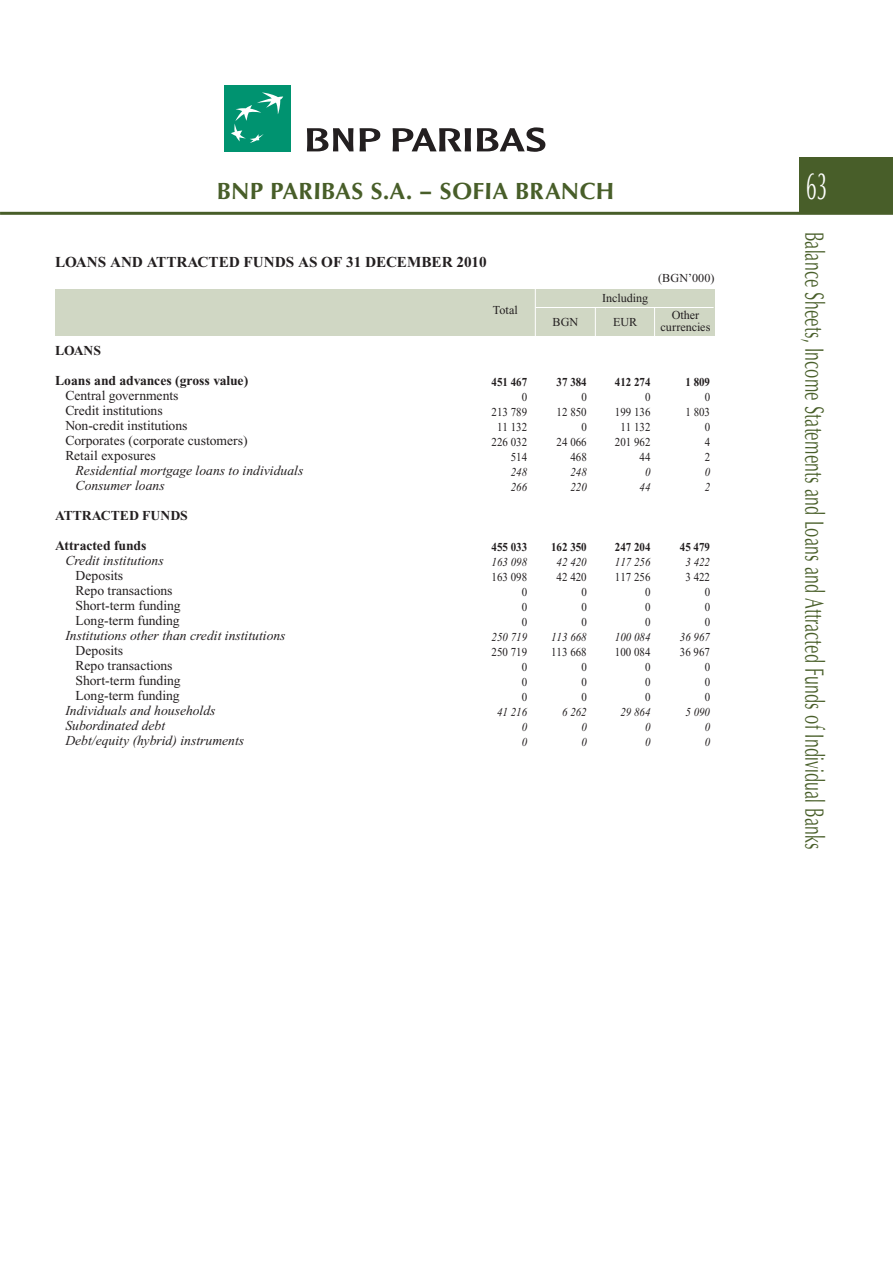
<style>
.page{position:relative;width:893px;height:1263px;background:#fff}
.page>*{position:absolute;margin:0;border:0;box-sizing:border-box;transform-origin:0 0}
.t1{font:39px "SP Optimal";color:#fff;scale:.5 1}
.t2{font:27px "SP Optimal";letter-spacing:.015em;color:#485e29;scale:.6 1}
.t3{font:700 24px "SP Optimal";letter-spacing:.005em;color:#485e29}
.t4{font:700 15px "SP Time";color:#231f20}
.t5{font:13.5px/15px "SP Time";color:#231f20}
.t6{font:italic 13.5px/15px "SP Time";color:#231f20}
.t7{font:700 13.5px "SP Time";color:#231f20}
.t8{font:12px "SP Time";color:#231f20;scale:.9 1}
.t9{font:italic 12px "SP Time";color:#231f20;scale:.9 1}
.t10{font:12px "SP Time";color:#231f20}
.t11{font:700 12px "SP Time";color:#231f20;scale:.9 1}
</style>
<div class="page">
<div style="left:799px;top:158px;width:93px;height:55px;background:#485e29"></div>
<hr style="left:0;top:212px;width:892px;height:3px;background:#485e29">
<div style="left:55px;top:289px;width:659px;height:47px;background:#d0d7c4"></div>
<hr style="left:535px;top:287px;width:1px;height:51px;background:#fff">
<hr style="left:535px;top:307px;width:178px;height:1px;background:#fff">
<hr style="left:595px;top:308px;width:1px;height:33px;background:#fff">
<hr style="left:654px;top:308px;width:1px;height:31px;background:#fff">
<div style="left:224px;top:85px;width:66px;height:66px;background:#009370"></div>
<svg style="left:231px;top:92px;width:52px;height:51px"></svg>
<svg style="left:307px;top:128px;width:46px;height:23px"></svg>
<svg style="left:359px;top:128px;width:21px;height:23px"></svg>
<svg style="left:392px;top:128px;width:79px;height:23px"></svg>
<svg style="left:477px;top:127px;width:68px;height:25px"></svg>
<h3 class="t3" style="left:217px;top:179px;width:399px">BNP PARIBAS S.A. – SOFIA BRANCH</h3>
<p class="t4" style="left:55px;top:256px;width:433px">LOANS AND ATTRACTED FUNDS AS OF 31 DECEMBER 2010</p>
<p class="t10" style="left:493px;top:306px;width:26px">Total</p>
<p class="t10" style="left:602px;top:294px;width:48px">Including</p>
<p class="t10" style="left:552px;top:318px;width:27px">BGN</p>
<p class="t10" style="left:613px;top:318px;width:26px">EUR</p>
<p class="t10" style="left:658px;top:273px;width:58px">(BGN’000)</p>
<p class="t10" style="left:671px;top:310px;width:29px">Other</p>
<p class="t10" style="left:660px;top:322px;width:51px">currencies</p>
<p class="t7" style="left:55px;top:345px;width:47px">LOANS</p>
<p class="t7" style="left:55px;top:375px;width:195px">Loans and advances (gross value)</p>
<p class="t5" style="left:65px;top:389px;width:184px">Central governments<br>Credit institutions<br>Non-credit institutions<br>Corporates (corporate customers)<br>Retail exposures</p>
<p class="t6" style="left:76px;top:464px;width:229px">Residential mortgage loans to individuals<br>Consumer loans</p>
<p class="t7" style="left:55px;top:510px;width:134px">ATTRACTED FUNDS</p>
<p class="t7" style="left:55px;top:540px;width:93px">Attracted funds</p>
<p class="t6" style="left:65px;top:554px;width:100px">Credit institutions</p>
<p class="t5" style="left:76px;top:569px;width:107px">Deposits<br>Repo transactions<br>Short-term funding<br>Long-term funding</p>
<p class="t6" style="left:65px;top:629px;width:222px">Institutions other than credit institutions</p>
<p class="t5" style="left:76px;top:644px;width:107px">Deposits<br>Repo transactions<br>Short-term funding<br>Long-term funding</p>
<p class="t6" style="left:65px;top:704px;width:180px">Individuals and households<br>Subordinated debt<br>Debt/equity (hybrid) instruments</p>
<p class="t11" style="left:491px;top:377px;width:41px">451 467</p>
<p class="t11" style="left:556px;top:377px;width:35px">37 384</p>
<p class="t11" style="left:615px;top:377px;width:41px">412 274</p>
<p class="t11" style="left:685px;top:377px;width:29px">1 809</p>
<p class="t8" style="left:522px;top:392px;width:8px">0</p>
<p class="t8" style="left:581px;top:392px;width:8px">0</p>
<p class="t8" style="left:645px;top:392px;width:8px">0</p>
<p class="t8" style="left:704px;top:392px;width:8px">0</p>
<p class="t8" style="left:491px;top:407px;width:41px">213 789</p>
<p class="t8" style="left:556px;top:407px;width:35px">12 850</p>
<p class="t8" style="left:615px;top:407px;width:41px">199 136</p>
<p class="t8" style="left:685px;top:407px;width:29px">1 803</p>
<p class="t8" style="left:497px;top:422px;width:35px">11 132</p>
<p class="t8" style="left:581px;top:422px;width:8px">0</p>
<p class="t8" style="left:620px;top:422px;width:35px">11 132</p>
<p class="t8" style="left:704px;top:422px;width:8px">0</p>
<p class="t8" style="left:491px;top:437px;width:41px">226 032</p>
<p class="t8" style="left:556px;top:437px;width:35px">24 066</p>
<p class="t8" style="left:615px;top:437px;width:41px">201 962</p>
<p class="t8" style="left:704px;top:437px;width:8px">4</p>
<p class="t8" style="left:511px;top:452px;width:20px">514</p>
<p class="t8" style="left:570px;top:452px;width:20px">468</p>
<p class="t8" style="left:639px;top:452px;width:14px">44</p>
<p class="t8" style="left:704px;top:452px;width:8px">2</p>
<p class="t9" style="left:511px;top:467px;width:20px">248</p>
<p class="t9" style="left:570px;top:467px;width:20px">248</p>
<p class="t9" style="left:645px;top:467px;width:8px">0</p>
<p class="t9" style="left:704px;top:467px;width:8px">0</p>
<p class="t9" style="left:511px;top:482px;width:20px">266</p>
<p class="t9" style="left:570px;top:482px;width:20px">220</p>
<p class="t9" style="left:639px;top:482px;width:14px">44</p>
<p class="t9" style="left:704px;top:482px;width:8px">2</p>
<p class="t11" style="left:491px;top:542px;width:41px">455 033</p>
<p class="t11" style="left:551px;top:542px;width:41px">162 350</p>
<p class="t11" style="left:615px;top:542px;width:41px">247 204</p>
<p class="t11" style="left:680px;top:542px;width:35px">45 479</p>
<p class="t9" style="left:491px;top:557px;width:41px">163 098</p>
<p class="t9" style="left:556px;top:557px;width:35px">42 420</p>
<p class="t9" style="left:615px;top:557px;width:41px">117 256</p>
<p class="t9" style="left:685px;top:557px;width:29px">3 422</p>
<p class="t8" style="left:491px;top:572px;width:41px">163 098</p>
<p class="t8" style="left:556px;top:572px;width:35px">42 420</p>
<p class="t8" style="left:615px;top:572px;width:41px">117 256</p>
<p class="t8" style="left:685px;top:572px;width:29px">3 422</p>
<p class="t8" style="left:522px;top:587px;width:8px">0</p>
<p class="t8" style="left:581px;top:587px;width:8px">0</p>
<p class="t8" style="left:645px;top:587px;width:8px">0</p>
<p class="t8" style="left:704px;top:587px;width:8px">0</p>
<p class="t8" style="left:522px;top:602px;width:8px">0</p>
<p class="t8" style="left:581px;top:602px;width:8px">0</p>
<p class="t8" style="left:645px;top:602px;width:8px">0</p>
<p class="t8" style="left:704px;top:602px;width:8px">0</p>
<p class="t8" style="left:522px;top:617px;width:8px">0</p>
<p class="t8" style="left:581px;top:617px;width:8px">0</p>
<p class="t8" style="left:645px;top:617px;width:8px">0</p>
<p class="t8" style="left:704px;top:617px;width:8px">0</p>
<p class="t9" style="left:491px;top:632px;width:41px">250 719</p>
<p class="t9" style="left:551px;top:632px;width:41px">113 668</p>
<p class="t9" style="left:615px;top:632px;width:41px">100 084</p>
<p class="t9" style="left:680px;top:632px;width:35px">36 967</p>
<p class="t8" style="left:491px;top:647px;width:41px">250 719</p>
<p class="t8" style="left:551px;top:647px;width:41px">113 668</p>
<p class="t8" style="left:615px;top:647px;width:41px">100 084</p>
<p class="t8" style="left:680px;top:647px;width:35px">36 967</p>
<p class="t8" style="left:522px;top:662px;width:8px">0</p>
<p class="t8" style="left:581px;top:662px;width:8px">0</p>
<p class="t8" style="left:645px;top:662px;width:8px">0</p>
<p class="t8" style="left:704px;top:662px;width:8px">0</p>
<p class="t8" style="left:522px;top:677px;width:8px">0</p>
<p class="t8" style="left:581px;top:677px;width:8px">0</p>
<p class="t8" style="left:645px;top:677px;width:8px">0</p>
<p class="t8" style="left:704px;top:677px;width:8px">0</p>
<p class="t8" style="left:522px;top:692px;width:8px">0</p>
<p class="t8" style="left:581px;top:692px;width:8px">0</p>
<p class="t8" style="left:645px;top:692px;width:8px">0</p>
<p class="t8" style="left:704px;top:692px;width:8px">0</p>
<p class="t9" style="left:497px;top:707px;width:35px">41 216</p>
<p class="t9" style="left:562px;top:707px;width:29px">6 262</p>
<p class="t9" style="left:620px;top:707px;width:35px">29 864</p>
<p class="t9" style="left:685px;top:707px;width:29px">5 090</p>
<p class="t9" style="left:522px;top:722px;width:8px">0</p>
<p class="t9" style="left:581px;top:722px;width:8px">0</p>
<p class="t9" style="left:645px;top:722px;width:8px">0</p>
<p class="t9" style="left:704px;top:722px;width:8px">0</p>
<p class="t9" style="left:522px;top:737px;width:8px">0</p>
<p class="t9" style="left:581px;top:737px;width:8px">0</p>
<p class="t9" style="left:645px;top:737px;width:8px">0</p>
<p class="t9" style="left:704px;top:737px;width:8px">0</p>
<h1 class="t1" style="left:806px;top:167px;width:45px">63</h1>
<h2 class="t2" style="left:827px;top:232px;width:1031px;rotate:90deg">Balance Sheets, Income Statements and Loans and Attracted Funds of Individual Banks</h2>
</div>
